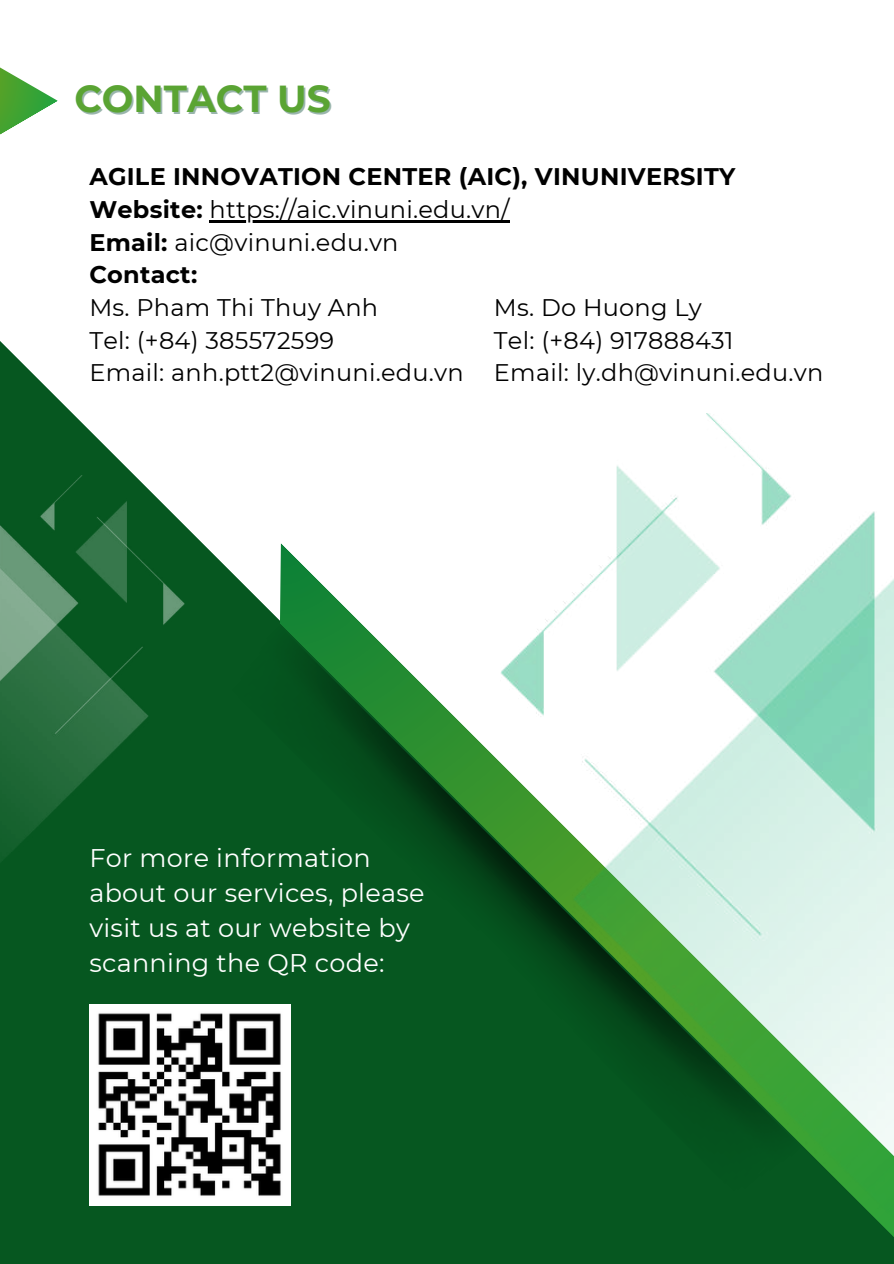
<style>
.page{position:relative;width:894px;height:1264px;background:#fff}
.page>*{position:absolute;margin:0;border:0;box-sizing:border-box;transform-origin:0 0}
.t1{font:700 37.5px "Montserrat";color:#5aa433}
.t2{font:25.5px/34.8px "Montserrat";letter-spacing:.01em;color:#fff}
.t3{font:24px/32.7px "Montserrat";letter-spacing:.01em;color:#000}
.t4{font:700 24px/32.7px "Montserrat";letter-spacing:.01em;color:#000}
.s1{font-weight:400}
</style>
<div class="page">
<svg style="left:0;top:341px;width:280px;height:922px;fill:#065720"></svg>
<div style="left:220px;top:623px;width:60px;height:381px;background:#065720"></div>
<svg style="left:280px;top:543px;width:220px;height:720px;background:#2e7341"></svg>
<img style="left:0;top:476px;width:184px;height:420px">
<img style="left:500px;top:413px;width:393px;height:850px">
<hr style="left:209px;top:220px;width:300px;height:2px;background:#000">
<img style="left:89px;top:1004px;width:202px;height:201px">
<svg style="left:0;top:67px;width:58px;height:68px"></svg>
<h1 class="t1" style="left:74px;top:76px;width:258px">CONTACT US</h1>
<p class="t4" style="left:89px;top:160px;width:647px">AGILE INNOVATION CENTER (AIC), VINUNIVERSITY<br>Website: <span class="s1">https://aic.vinuni.edu.vn/<br></span>Email: <span class="s1">aic@vinuni.edu.vn<br></span>Contact:</p>
<p class="t3" style="left:89px;top:291px;width:376px">Ms. Pham Thi Thuy Anh<br>Tel: (+84) 385572599<br>Email: anh.ptt2@vinuni.edu.vn</p>
<p class="t3" style="left:494px;top:291px;width:331px">Ms. Do Huong Ly<br>Tel: (+84) 917888431<br>Email: ly.dh@vinuni.edu.vn</p>
<p class="t2" style="left:89px;top:840px;width:336px">For more information about our services, please visit us at our website by scanning the QR code:</p>
</div>
